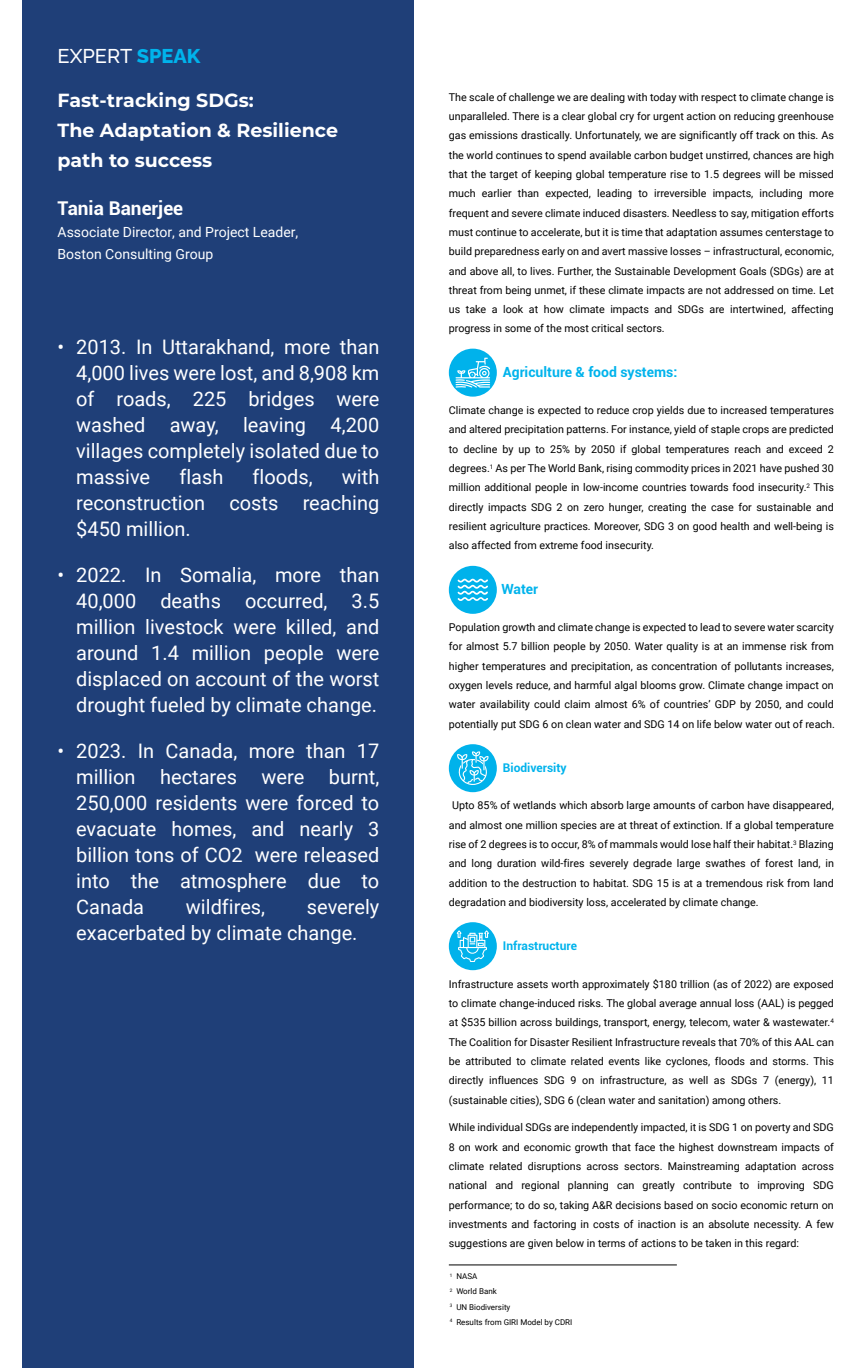
<style>
.page{position:relative;width:864px;height:1368px;background:#fff}
.page>*{position:absolute;margin:0;border:0;box-sizing:border-box;transform-origin:0 0}
.t1{font:20px/26px "Roboto";color:#fff;text-align:justify}
.t2{font:500 20px "Raleway";color:#fff}
.t3{font:700 19px/30px "Montserrat";color:#fff}
.t4{font:700 19px "Roboto";color:#fff}
.t5{font:14px/22px "Roboto";color:#fff}
.t6{font:700 14px "Roboto";color:#00b3ec}
.t7{font:700 12px "Roboto";color:#00b3ec}
.t8{font:10.7px/19.3px "Roboto";color:#000;text-align:justify}
.t9{font:8px/15.2px "Roboto";color:#000}
.s1{font-weight:800;color:#00b3ec}
</style>
<div class="page">
<div style="left:22px;top:0;width:391px;height:1368px;background:#1f3f78"></div>
<div style="left:449px;top:349px;width:48px;height:48px;background:#00b2eb;border-radius:50%"></div>
<svg style="left:456px;top:358px;width:34px;height:30px"></svg>
<div style="left:449px;top:922px;width:48px;height:48px;background:#00b2eb;border-radius:50%"></div>
<svg style="left:457px;top:930px;width:32px;height:32px"></svg>
<div style="left:449px;top:744px;width:48px;height:48px;background:#00b2eb;border-radius:50%"></div>
<svg style="left:457px;top:751px;width:32px;height:34px"></svg>
<div style="left:449px;top:566px;width:48px;height:48px;background:#00b2eb;border-radius:50%"></div>
<svg style="left:457px;top:578px;width:31px;height:23px"></svg>
<hr style="left:449px;top:1265px;width:228px;height:1px;background:#000">
<h1 class="t2" style="left:58px;top:40px;width:144px">EXPERT <span class="s1">SPEAK</span></h1>
<h2 class="t3" style="left:58px;top:84px;width:282px">Fast-tracking SDGs:<br>The Adaptation &amp; Resilience path to success</h2>
<h2 class="t4" style="left:58px;top:195px;width:127px">Tania Banerjee</h2>
<h3 class="t5" style="left:58px;top:221px;width:242px">Associate Director, and Project Leader,<br>Boston Consulting Group</h3>
<h1 class="t1" style="left:76px;top:333px;width:305px;text-indent:-19px">• 2013. In Uttarakhand, more than 4,000 lives were lost, and 8,908 km of roads, 225 bridges were washed away, leaving 4,200 villages completely isolated due to massive</h1>
<h1 class="t1" style="left:179px;top:463px;width:46px">flash</h1>
<h1 class="t1" style="left:253px;top:463px;width:62px">floods,</h1>
<h1 class="t1" style="left:76px;top:463px;width:305px;text-indent:266px">with reconstruction costs reaching $450 million.</h1>
<h1 class="t1" style="left:76px;top:561px;width:305px;text-indent:-19px">• 2022. In Somalia, more than 40,000 deaths occurred, 3.5 million livestock were killed, and around 1.4 million people were displaced on account of the worst drought fueled by climate change.</h1>
<h1 class="t1" style="left:76px;top:737px;width:305px;text-indent:-19px">• 2023. In Canada, more than 17 million hectares were burnt, 250,000 residents were forced to evacuate homes, and nearly 3 billion tons of CO2 were released into the atmosphere due to Canada</h1>
<h1 class="t1" style="left:186px;top:893px;width:81px">wildfires,</h1>
<h1 class="t1" style="left:76px;top:893px;width:305px;text-indent:231px">severely exacerbated by climate change.</h1>
<p class="t8" style="left:449px;top:87px;width:387px">The scale of challenge we are dealing with today with respect to climate change is unparalleled. There is a clear global cry for urgent action on reducing greenhouse gas emissions drastically. Unfortunately, we are significantly off track on this. As the world continues to spend available carbon budget unstirred, chances are high that the target of keeping global temperature rise to 1.5 degrees will be missed much earlier than expected, leading to irreversible impacts, including more frequent and severe climate induced disasters. Needless to say, mitigation efforts must continue to accelerate, but it is time that adaptation assumes centerstage to build preparedness early on and avert massive losses – infrastructural, economic, and above all, to lives. Further, the Sustainable Development Goals (SDGs) are at threat from being unmet, if these climate impacts are not addressed on time. Let us take a look at how climate impacts and SDGs are intertwined, affecting progress in some of the most critical sectors.</p>
<h3 class="t6" style="left:503px;top:362px;width:176px">Agriculture &amp; food systems:</h3>
<p class="t8" style="left:449px;top:400px;width:387px">Climate change is expected to reduce crop yields due to increased temperatures and altered precipitation patterns. For instance, yield of staple crops are predicted to decline by up to 25% by 2050 if global temperatures reach and exceed 2 degrees.<sup>1</sup> As per The World Bank, rising commodity prices in 2021 have pushed 30 million additional people in low-income countries towards food insecurity.<sup>2</sup> This directly impacts SDG 2 on zero hunger, creating the case for sustainable and resilient agriculture practices. Moreover, SDG 3 on good health and well-being is also affected from extreme food insecurity.</p>
<h3 class="t6" style="left:501px;top:579px;width:38px">Water</h3>
<p class="t8" style="left:449px;top:617px;width:388px">Population growth and climate change is expected to lead to severe water scarcity for almost 5.7 billion people by 2050. Water quality is at an immense risk from higher temperatures and precipitation, as concentration of pollutants increases, oxygen levels reduce, and harmful algal blooms grow. Climate change impact on water availability could claim almost 6% of countries’ GDP by 2050, and could potentially put SDG 6 on clean water and SDG 14 on life below water out of reach.</p>
<p class="t7" style="left:503px;top:759px;width:65px">Biodiversity</p>
<p class="t8" style="left:449px;top:796px;width:387px;text-indent:3px">Upto 85% of wetlands which absorb large amounts of carbon have disappeared, and almost one million species are at threat of extinction. If a global temperature rise of 2 degrees is to occur, 8% of mammals would lose half their habitat.<sup>3</sup> Blazing and long duration wild-fires severely degrade large swathes of forest land, in addition to the destruction to habitat. SDG 15 is at a tremendous risk from land degradation and biodiversity loss, accelerated by climate change.</p>
<p class="t7" style="left:503px;top:938px;width:76px">Infrastructure</p>
<p class="t8" style="left:449px;top:974px;width:387px">Infrastructure assets worth approximately $180 trillion (as of 2022) are exposed to climate change-induced risks. The global average annual loss (AAL) is pegged at $535 billion across buildings, transport, energy, telecom, water &amp; wastewater.<sup>4<br></sup>The Coalition for Disaster Resilient Infrastructure reveals that 70% of this AAL can be attributed to climate related events like cyclones, floods and storms. This directly influences SDG 9 on infrastructure, as well as SDGs 7 (energy), 11 (sustainable cities), SDG 6 (clean water and sanitation) among others.</p>
<p class="t8" style="left:449px;top:1117px;width:387px">While individual SDGs are independently impacted, it is SDG 1 on poverty and SDG 8 on work and economic growth that face the highest downstream impacts of climate related disruptions across sectors. Mainstreaming adaptation across national and regional planning can greatly contribute to improving SDG performance; to do so, taking A&amp;R decisions based on socio economic return on investments and factoring in costs of inaction is an absolute necessity. A few suggestions are given below in terms of actions to be taken in this regard:</p>
<p class="t9" style="left:450px;top:1268px;width:124px"><sup>1</sup> NASA<br><sup>2</sup> World Bank<br><sup>3</sup> UN Biodiversity<br><sup>4</sup> Results from GIRI Model by CDRI</p>
</div>
